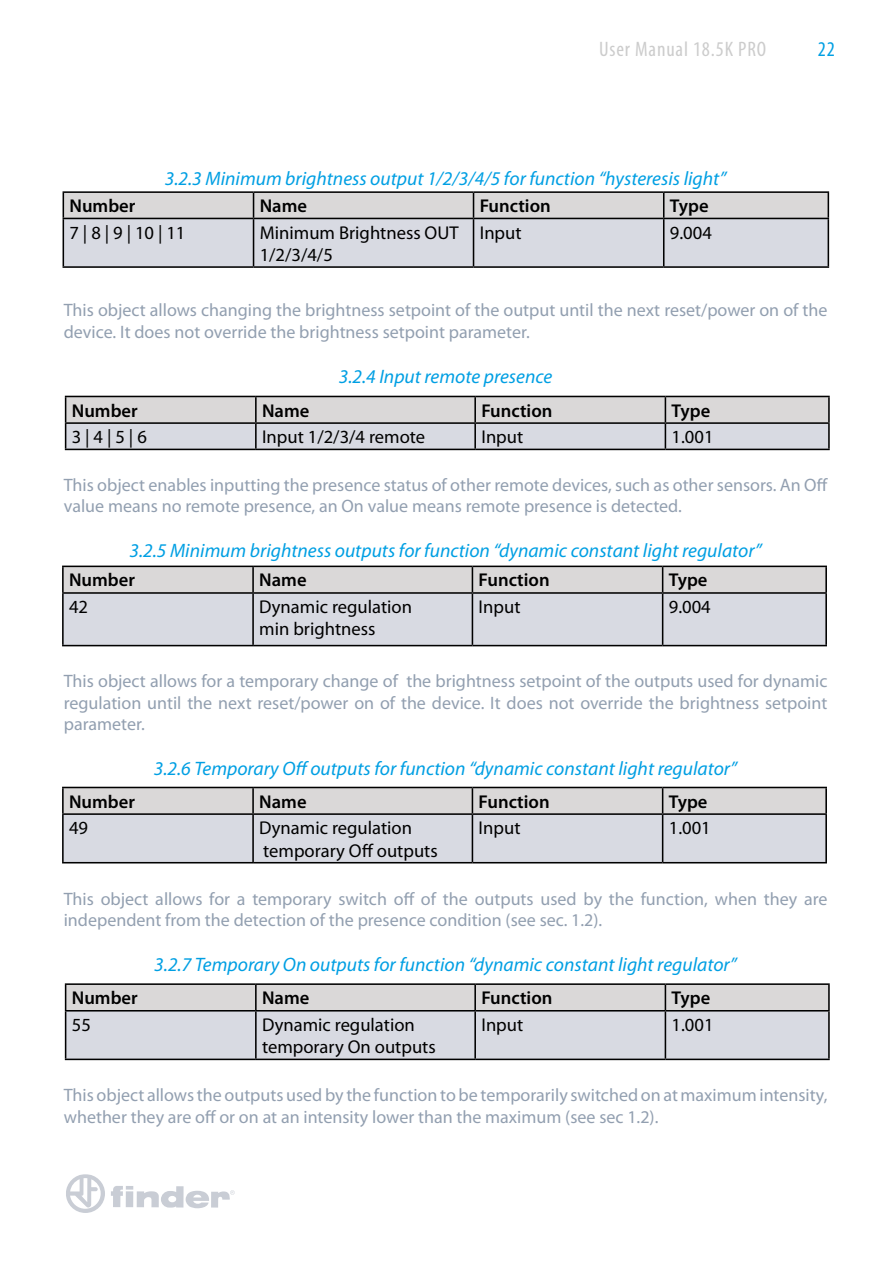
<style>
.page{position:relative;width:893px;height:1263px;background:#fff}
.page>*{position:absolute;margin:0;border:0;box-sizing:border-box;transform-origin:0 0}
.t1{font:condensed 21px "Myriad Pro";letter-spacing:.04em;color:#ccc}
.t2{font:condensed 21px "Myriad Pro";color:#009fe3}
.t3{font:italic 19.5px "Myriad Pro";color:#009fe3}
.t4{font:18.6px/22.4px "Myriad Pro";color:#000}
.t5{font:600 18.6px "Myriad Pro";color:#000}
.t6{font:18px/21.6px "Myriad Pro";color:#929fb0}
</style>
<div class="page">
<svg style="left:66px;top:1174px;width:39px;height:39px"></svg>
<svg style="left:111px;top:1186px;width:124px;height:22px"></svg>
<hr style="left:63px;top:191px;width:191px;height:2px;background:#000">
<hr style="left:254px;top:191px;width:219px;height:2px;background:#000">
<hr style="left:473px;top:191px;width:191px;height:2px;background:#000">
<hr style="left:664px;top:191px;width:165px;height:2px;background:#000">
<svg style="left:63px;top:192px;width:766px;height:74px;background:#d3d3d8"></svg>
<hr style="left:63px;top:218px;width:191px;height:1px;background:#000">
<hr style="left:63px;top:219px;width:1px;height:47px;background:#000">
<hr style="left:254px;top:218px;width:219px;height:1px;background:#000">
<hr style="left:253px;top:219px;width:1px;height:47px;background:#000">
<hr style="left:473px;top:218px;width:191px;height:1px;background:#000">
<hr style="left:473px;top:219px;width:1px;height:47px;background:#000">
<hr style="left:664px;top:218px;width:165px;height:1px;background:#000">
<hr style="left:663px;top:219px;width:1px;height:47px;background:#000">
<hr style="left:828px;top:219px;width:1px;height:47px;background:#000">
<hr style="left:63px;top:266px;width:191px;height:2px;background:#000">
<hr style="left:254px;top:266px;width:219px;height:2px;background:#000">
<hr style="left:473px;top:266px;width:191px;height:2px;background:#000">
<hr style="left:664px;top:266px;width:165px;height:2px;background:#000">
<hr style="left:665px;top:396px;width:165px;height:1px;background:#000">
<hr style="left:828px;top:397px;width:2px;height:25px;background:#000">
<hr style="left:665px;top:422px;width:165px;height:2px;background:#000">
<svg style="left:65px;top:396px;width:764px;height:53px;background:#cacacd"></svg>
<hr style="left:828px;top:424px;width:2px;height:25px;background:#000">
<hr style="left:65px;top:449px;width:191px;height:1px;background:#000">
<hr style="left:256px;top:449px;width:219px;height:1px;background:#000">
<hr style="left:475px;top:449px;width:190px;height:1px;background:#000">
<hr style="left:665px;top:449px;width:165px;height:1px;background:#000">
<hr style="left:62px;top:787px;width:191px;height:1px;background:#000">
<hr style="left:62px;top:788px;width:2px;height:25px;background:#000">
<hr style="left:663px;top:787px;width:164px;height:1px;background:#000">
<svg style="left:63px;top:787px;width:762px;height:75px;background:#d4d4d9"></svg>
<hr style="left:825px;top:788px;width:2px;height:25px;background:#000">
<hr style="left:62px;top:813px;width:191px;height:2px;background:#000">
<hr style="left:62px;top:815px;width:2px;height:47px;background:#000">
<hr style="left:253px;top:813px;width:219px;height:2px;background:#000">
<hr style="left:252px;top:815px;width:2px;height:47px;background:#000">
<hr style="left:472px;top:813px;width:191px;height:2px;background:#000">
<hr style="left:472px;top:815px;width:1px;height:47px;background:#000">
<hr style="left:663px;top:813px;width:164px;height:2px;background:#000">
<hr style="left:662px;top:815px;width:1px;height:47px;background:#000">
<hr style="left:825px;top:815px;width:2px;height:47px;background:#000">
<hr style="left:62px;top:862px;width:191px;height:1px;background:#000">
<hr style="left:253px;top:862px;width:219px;height:1px;background:#000">
<hr style="left:472px;top:862px;width:191px;height:1px;background:#000">
<hr style="left:663px;top:862px;width:164px;height:1px;background:#000">
<hr style="left:65px;top:983px;width:191px;height:2px;background:#000">
<hr style="left:256px;top:983px;width:219px;height:2px;background:#000">
<hr style="left:475px;top:983px;width:190px;height:2px;background:#000">
<hr style="left:665px;top:983px;width:165px;height:2px;background:#000">
<svg style="left:65px;top:984px;width:764px;height:74px;background:#d3d4d9"></svg>
<hr style="left:828px;top:985px;width:2px;height:25px;background:#000">
<hr style="left:65px;top:1010px;width:191px;height:1px;background:#000">
<hr style="left:65px;top:1011px;width:1px;height:47px;background:#000">
<hr style="left:256px;top:1010px;width:219px;height:1px;background:#000">
<hr style="left:255px;top:1011px;width:2px;height:47px;background:#000">
<hr style="left:475px;top:1010px;width:190px;height:1px;background:#000">
<hr style="left:474px;top:1011px;width:2px;height:47px;background:#000">
<hr style="left:665px;top:1010px;width:165px;height:1px;background:#000">
<hr style="left:665px;top:1011px;width:1px;height:47px;background:#000">
<hr style="left:828px;top:1011px;width:2px;height:47px;background:#000">
<hr style="left:65px;top:1058px;width:191px;height:2px;background:#000">
<hr style="left:256px;top:1058px;width:219px;height:2px;background:#000">
<hr style="left:475px;top:1058px;width:190px;height:2px;background:#000">
<hr style="left:665px;top:1058px;width:165px;height:2px;background:#000">
<hr style="left:62px;top:566px;width:191px;height:1px;background:#000">
<hr style="left:62px;top:567px;width:2px;height:25px;background:#000">
<hr style="left:663px;top:566px;width:164px;height:1px;background:#000">
<svg style="left:63px;top:566px;width:762px;height:79px;background:#d4d4da"></svg>
<hr style="left:825px;top:567px;width:2px;height:25px;background:#000">
<hr style="left:62px;top:592px;width:191px;height:2px;background:#000">
<hr style="left:62px;top:594px;width:2px;height:51px;background:#000">
<hr style="left:253px;top:592px;width:219px;height:2px;background:#000">
<hr style="left:252px;top:594px;width:2px;height:51px;background:#000">
<hr style="left:472px;top:592px;width:191px;height:2px;background:#000">
<hr style="left:472px;top:594px;width:1px;height:51px;background:#000">
<hr style="left:663px;top:592px;width:164px;height:2px;background:#000">
<hr style="left:662px;top:594px;width:1px;height:51px;background:#000">
<hr style="left:825px;top:594px;width:2px;height:51px;background:#000">
<hr style="left:62px;top:645px;width:191px;height:1px;background:#000">
<hr style="left:253px;top:645px;width:219px;height:1px;background:#000">
<hr style="left:472px;top:645px;width:191px;height:1px;background:#000">
<hr style="left:663px;top:645px;width:164px;height:1px;background:#000">
<p class="t1" style="left:599px;top:36px;width:168px">User Manual 18.5K PRO</p>
<p class="t2" style="left:818px;top:36px;width:19px">22</p>
<p class="t3" style="left:165px;top:166px;width:563px">3.2.3 Minimum brightness output 1/2/3/4/5 for function “hysteresis light”</p>
<p class="t5" style="left:70px;top:194px;width:67px">Number</p>
<p class="t5" style="left:260px;top:194px;width:49px">Name</p>
<p class="t5" style="left:480px;top:194px;width:73px">Function</p>
<p class="t5" style="left:670px;top:194px;width:40px">Type</p>
<p class="t4" style="left:70px;top:221px;width:117px">7 | 8 | 9 | 10 | 11</p>
<p class="t4" style="left:260px;top:221px;width:200px">Minimum Brightness OUT<br>1/2/3/4/5</p>
<p class="t4" style="left:480px;top:221px;width:43px">Input</p>
<p class="t4" style="left:670px;top:221px;width:43px">9.004</p>
<p class="t6" style="left:64px;top:299px;width:765px">This object allows changing the brightness setpoint of the output until the next reset/power on of the device. It does not override the brightness setpoint parameter.</p>
<p class="t3" style="left:339px;top:364px;width:215px">3.2.4 Input remote presence</p>
<p class="t5" style="left:72px;top:398px;width:67px">Number</p>
<p class="t5" style="left:262px;top:398px;width:49px">Name</p>
<p class="t5" style="left:481px;top:398px;width:73px">Function</p>
<p class="t5" style="left:672px;top:398px;width:40px">Type</p>
<p class="t4" style="left:72px;top:425px;width:77px">3 | 4 | 5 | 6</p>
<p class="t4" style="left:262px;top:425px;width:165px">Input 1/2/3/4 remote</p>
<p class="t4" style="left:481px;top:425px;width:43px">Input</p>
<p class="t4" style="left:672px;top:425px;width:43px">1.001</p>
<p class="t6" style="left:64px;top:474px;width:766px">This object enables inputting the presence status of other remote devices, such as other sensors. An Off value means no remote presence, an On value means remote presence is detected.</p>
<p class="t3" style="left:129px;top:539px;width:634px">3.2.5 Minimum brightness outputs for function “dynamic constant light regulator”</p>
<p class="t5" style="left:69px;top:568px;width:67px">Number</p>
<p class="t5" style="left:259px;top:568px;width:49px">Name</p>
<p class="t5" style="left:479px;top:568px;width:73px">Function</p>
<p class="t5" style="left:669px;top:568px;width:40px">Type</p>
<p class="t4" style="left:69px;top:595px;width:21px">42</p>
<p class="t4" style="left:259px;top:595px;width:154px">Dynamic regulation min brightness</p>
<p class="t4" style="left:479px;top:595px;width:43px">Input</p>
<p class="t4" style="left:669px;top:595px;width:43px">9.004</p>
<p class="t6" style="left:64px;top:670px;width:765px;text-align:justify">This object allows for a temporary change of the brightness setpoint of the outputs used for dynamic regulation until the next reset/power on of the device. It does not override the brightness setpoint parameter.</p>
<p class="t3" style="left:154px;top:756px;width:585px">3.2.6 Temporary Off outputs for function “dynamic constant light regulator”</p>
<p class="t5" style="left:69px;top:789px;width:67px">Number</p>
<p class="t5" style="left:259px;top:789px;width:49px">Name</p>
<p class="t5" style="left:479px;top:789px;width:73px">Function</p>
<p class="t5" style="left:669px;top:789px;width:40px">Type</p>
<p class="t4" style="left:69px;top:816px;width:21px">49</p>
<p class="t4" style="left:259px;top:816px;width:180px">Dynamic regulation temporary Off outputs</p>
<p class="t4" style="left:479px;top:816px;width:43px">Input</p>
<p class="t4" style="left:669px;top:816px;width:43px">1.001</p>
<p class="t6" style="left:64px;top:888px;width:765px">This object allows for a temporary switch off of the outputs used by the function, when they are independent from the detection of the presence condition (see sec. 1.2).</p>
<p class="t3" style="left:154px;top:953px;width:584px">3.2.7 Temporary On outputs for function “dynamic constant light regulator”</p>
<p class="t5" style="left:72px;top:986px;width:67px">Number</p>
<p class="t5" style="left:262px;top:986px;width:49px">Name</p>
<p class="t5" style="left:481px;top:986px;width:73px">Function</p>
<p class="t5" style="left:672px;top:986px;width:40px">Type</p>
<p class="t4" style="left:72px;top:1013px;width:21px">55</p>
<p class="t4" style="left:262px;top:1013px;width:175px">Dynamic regulation temporary On outputs</p>
<p class="t4" style="left:481px;top:1013px;width:43px">Input</p>
<p class="t4" style="left:672px;top:1013px;width:43px">1.001</p>
<p class="t6" style="left:64px;top:1084px;width:765px">This object allows the outputs used by the function to be temporarily switched on at maximum intensity, whether they are off or on at an intensity lower than the maximum (see sec 1.2).</p>
</div>
